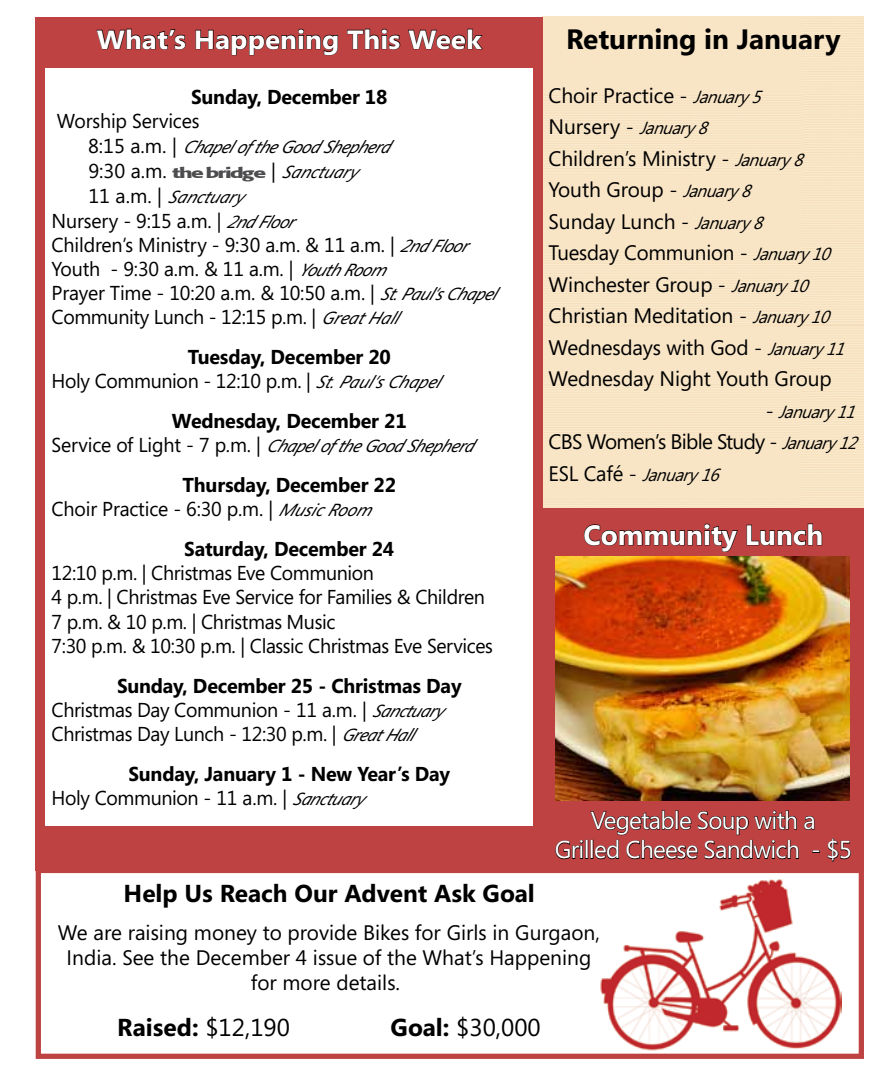
<style>
.page{position:relative;width:882px;height:1071px;background:#fff}
.page>*{position:absolute;margin:0;border:0;box-sizing:border-box;transform-origin:0 0}
.t1{font:700 28px "Segoe";color:#000}
.t2{font:700 28px "Segoe";color:#fff}
.t3{font:700 26.25px "Segoe";color:#fff;scale:1.06 1}
.t4{font:24.5px/29.4px "Segoe";letter-spacing:-.03em;color:#fff;text-align:center}
.t5{font:700 24.5px "Segoe";color:#000}
.t6{font:24.5px "Segoe";color:#000}
.t7{font:21px/31.5px "Segoe";letter-spacing:-.005em;color:#000}
.t8{font:21px "Segoe";letter-spacing:-.035em;color:#000}
.t9{font:20.12px/24.2px "Segoe";letter-spacing:-.02em;color:#000}
.t10{font:700 20.12px/24.2px "Segoe";letter-spacing:-.01em;color:#000}
.t11{font:italic 17.5px "Segoe";letter-spacing:-.03em;color:#000}
.t12{font:italic 17.5px "Segoe";color:#000}
.s1{font-style:normal;font-size:20.12px}
.s2{font-family:"MARKETPRO";font-size:15.75px;color:#4d4d4f}
.s3{font-style:italic;font-size:17.5px}
.s4{font-weight:700}
.s5{font-weight:400}
.s6{font-weight:400;font-style:italic;font-size:17.5px}
.s7{font-size:20.12px}
.s8{font-style:normal;font-size:21px}
</style>
<div class="page">
<div style="left:534px;top:508px;width:330px;height:362px;background:#be4242"></div>
<svg style="left:584px;top:523px;width:154px;height:29px"></svg>
<svg style="left:746px;top:523px;width:77px;height:23px"></svg>
<svg style="left:555px;top:840px;width:29px;height:20px"></svg>
<div style="left:585px;top:840px;width:3px;height:19px;border:1px solid #000"></div>
<svg style="left:590px;top:810px;width:230px;height:50px"></svg>
<svg style="left:827px;top:838px;width:24px;height:24px"></svg>
<div style="left:36px;top:17px;width:507px;height:853px;background:#be4242"></div>
<svg style="left:96px;top:28px;width:90px;height:22px"></svg>
<svg style="left:195px;top:28px;width:143px;height:28px"></svg>
<svg style="left:347px;top:28px;width:54px;height:22px"></svg>
<svg style="left:408px;top:28px;width:75px;height:22px"></svg>
<div style="left:46px;top:68px;width:487px;height:757px;background:#fff"></div>
<img style="left:555px;top:557px;width:294px;height:243px">
<img style="left:600px;top:879px;width:242px;height:172px">
<div style="left:36px;top:868px;width:828px;height:191px;border:5px solid #be4242"></div>
<h2 class="t3" style="left:97px;top:21px;width:364px">What’s Happening This Week</h2>
<p class="t10" style="left:191px;top:84px;width:198px">Sunday, December 18</p>
<p class="t9" style="left:57px;top:108px;width:144px">Worship Services</p>
<p class="t11" style="left:88px;top:137px;width:311px"><span class="s1">8 : 1 5 a . m . |</span> Chapelof theGoodShepherd</p>
<p class="t9" style="left:88px;top:158px;width:271px">9:30 a.m. <span class="s2">the bridge</span> | <span class="s3">Sanctuary</span></p>
<p class="t11" style="left:88px;top:187px;width:157px"><span class="s1">1 1 a . m . |</span> Sanctuary</p>
<p class="t9" style="left:52px;top:208px;width:453px">Nursery - 9:15 a.m. | <span class="s3">2ndFloor<br></span>Children’s Ministry - 9:30 a.m. &amp; 11 a.m. | <span class="s3">2ndFloor </span>Youth - 9:30 a.m. &amp; 11 a.m. | <span class="s3">YouthRoom<br></span>Prayer Time - 10:20 a.m. &amp; 10:50 a.m. | <span class="s3">St.Paul’sChapel </span>Community Lunch - 12:15 p.m. | <span class="s3">GreatHall</span></p>
<p class="t9" style="left:52px;top:344px;width:397px;text-indent:136px"><span class="s4">Tuesday, December 20<br></span>Holy Communion - 12:10 p.m. | <span class="s3">St.Paul’sChapel</span></p>
<p class="t10" style="left:172px;top:408px;width:236px">Wednesday, December 21</p>
<p class="t11" style="left:52px;top:436px;width:431px"><span class="s1">Service of Light - 7 p.m. |</span> Chapelof theGoodShepherd</p>
<p class="t9" style="left:52px;top:472px;width:346px;text-indent:131px"><span class="s4">Thursday, December 22<br></span>Choir Practice - 6:30 p.m. | <span class="s3">MusicRoom</span></p>
<p class="t10" style="left:184px;top:536px;width:212px">Saturday, December 24</p>
<p class="t9" style="left:52px;top:561px;width:443px">12:10 p.m. | Christmas Eve Communion<br>4 p.m. | Christmas Eve Service for Families &amp; Children 7 p.m. &amp; 10 p.m. | Christmas Music<br>7:30 p.m. &amp; 10:30 p.m. | Classic Christmas Eve Services</p>
<p class="t9" style="left:52px;top:673px;width:412px;text-indent:65px"><span class="s4">Sunday, December 25 - Christmas Day<br></span>Christmas Day Communion - 11 a.m. | <span class="s3">Sanctuary<br></span>Christmas Day Lunch - 12:30 p.m. | <span class="s3">GreatHall</span></p>
<p class="t10" style="left:52px;top:761px;width:400px;text-indent:77px">Sunday, January 1 - New Year’s Day<br><span class="s5">Holy Communion - 11 a.m. |</span> <span class="s6">Sanctuary</span></p>
<h1 class="t1" style="left:566px;top:19px;width:276px">Returning in January</h1>
<p class="t7" style="left:549px;top:79px;width:222px">Choir Practice <span class="s7">-</span> <span class="s3">January5</span></p>
<p class="t12" style="left:549px;top:116px;width:168px"><span class="s8">N u r s e r y</span> <span class="s1">-</span> January8</p>
<p class="t7" style="left:549px;top:142px;width:305px">Children’s Ministry <span class="s7">-</span> <span class="s3">January8<br></span>Youth Group <span class="s7">-</span> <span class="s3">January8<br></span>Sunday Lunch <span class="s7">-</span> <span class="s3">January8<br></span>Tuesday Communion <span class="s7">-</span> <span class="s3">January10<br></span>Winchester Group <span class="s7">-</span> <span class="s3">January10<br></span>Christian Meditation <span class="s7">-</span> <span class="s3">January10<br></span>Wednesdays with God <span class="s7">-</span> <span class="s3">January11<br></span>Wednesday Night Youth Group</p>
<p class="t12" style="left:766px;top:400px;width:98px"><span class="s1">-</span> January11</p>
<p class="t8" style="left:549px;top:427px;width:318px">CBS Women’s Bible Study <span class="s7">-</span> <span class="s3">January12</span></p>
<p class="t12" style="left:549px;top:463px;width:180px"><span class="s8">E S L C a f é</span> <span class="s1">-</span> January16</p>
<h1 class="t2" style="left:583px;top:515px;width:241px">Community Lunch</h1>
<p class="t4" style="left:555px;top:805px;width:299px">Vegetable Soup with a<br>Grilled Cheese Sandwich - $5</p>
<p class="t5" style="left:124px;top:876px;width:413px">Help Us Reach Our Advent Ask Goal</p>
<p class="t7" style="left:58px;top:919px;width:544px;line-height:25.2px;text-align:center">We are raising money to provide Bikes for Girls in Gurgaon,<br>India. See the December 4 issue of the What’s Happening for more details.</p>
<p class="t5" style="left:117px;top:1010px;width:174px">Raised: <span class="s5">$12,190</span></p>
<p class="t6" style="left:391px;top:1010px;width:152px"><span class="s4">Goal:</span> $30,000</p>
</div>
